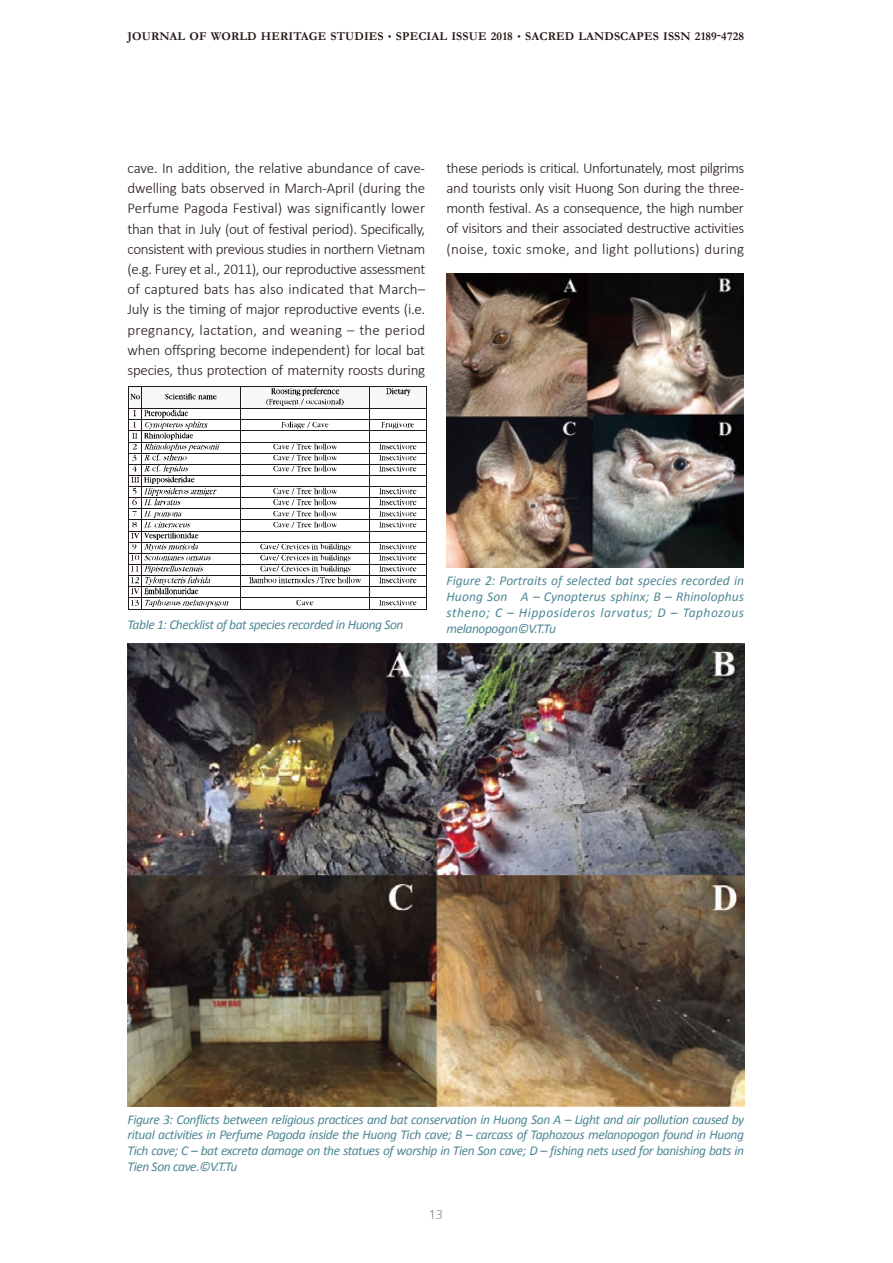
<style>
.page{position:relative;width:893px;height:1263px;background:#fff}
.page>*{position:absolute;margin:0;border:0;box-sizing:border-box;transform-origin:0 0}
.t1{font:300 15px/20.2px "Calibri";letter-spacing:-.015em;color:#231916;text-align:justify}
.t2{font:italic 13.5px/15.9px "Calibri";letter-spacing:-.03em;color:#4f8895;text-align:justify}
.t3{font:300 12.75px "Frutiger";color:#898989}
.t4{font:700 12px "Garamond";letter-spacing:.01em;color:#231916}
.s1{font-family:"Koz Min Pro";font-weight:500}
</style>
<div class="page">
<img style="left:447px;top:274px;width:297px;height:294px">
<img style="left:128px;top:643px;width:616px;height:463px">
<div style="left:141px;top:387px;width:99px;height:21px;background:#f7f7f8"></div>
<img style="left:166px;top:393px;width:51px;height:7px">
<div style="left:241px;top:387px;width:128px;height:21px;background:#f7f7f8"></div>
<img style="left:271px;top:388px;width:30px;height:7px">
<img style="left:302px;top:388px;width:38px;height:7px">
<img style="left:267px;top:398px;width:77px;height:8px">
<div style="left:370px;top:387px;width:56px;height:21px;background:#f7f7f8"></div>
<img style="left:386px;top:388px;width:25px;height:7px">
<hr style="left:141px;top:387px;width:99px;height:1px;background:#231916">
<hr style="left:241px;top:387px;width:128px;height:1px;background:#231916">
<hr style="left:370px;top:387px;width:56px;height:1px;background:#231916">
<img style="left:166px;top:409px;width:22px;height:8px">
<hr style="left:141px;top:408px;width:99px;height:1px;background:#231916">
<hr style="left:241px;top:408px;width:128px;height:1px;background:#231916">
<hr style="left:370px;top:408px;width:56px;height:1px;background:#231916">
<img style="left:166px;top:421px;width:42px;height:7px">
<img style="left:282px;top:421px;width:47px;height:7px">
<img style="left:382px;top:421px;width:32px;height:7px">
<hr style="left:141px;top:420px;width:99px;height:1px;background:#231916">
<hr style="left:241px;top:420px;width:128px;height:1px;background:#231916">
<hr style="left:370px;top:420px;width:56px;height:1px;background:#231916">
<img style="left:166px;top:432px;width:27px;height:7px">
<hr style="left:141px;top:431px;width:99px;height:1px;background:#231916">
<hr style="left:241px;top:431px;width:128px;height:1px;background:#231916">
<hr style="left:370px;top:431px;width:56px;height:1px;background:#231916">
<img style="left:166px;top:443px;width:54px;height:7px">
<img style="left:273px;top:443px;width:64px;height:7px">
<img style="left:379px;top:444px;width:38px;height:6px">
<hr style="left:141px;top:442px;width:99px;height:1px;background:#231916">
<hr style="left:241px;top:442px;width:128px;height:1px;background:#231916">
<hr style="left:370px;top:442px;width:56px;height:1px;background:#231916">
<img style="left:166px;top:454px;width:21px;height:7px">
<img style="left:273px;top:454px;width:64px;height:7px">
<img style="left:379px;top:455px;width:38px;height:6px">
<hr style="left:141px;top:453px;width:99px;height:1px;background:#231916">
<hr style="left:241px;top:453px;width:128px;height:1px;background:#231916">
<hr style="left:370px;top:453px;width:56px;height:1px;background:#231916">
<img style="left:166px;top:465px;width:23px;height:8px">
<img style="left:273px;top:465px;width:64px;height:7px">
<img style="left:379px;top:466px;width:38px;height:6px">
<hr style="left:141px;top:464px;width:99px;height:1px;background:#231916">
<hr style="left:241px;top:464px;width:128px;height:1px;background:#231916">
<hr style="left:370px;top:464px;width:56px;height:1px;background:#231916">
<img style="left:166px;top:476px;width:29px;height:7px">
<hr style="left:141px;top:475px;width:99px;height:1px;background:#231916">
<hr style="left:241px;top:475px;width:128px;height:1px;background:#231916">
<hr style="left:370px;top:475px;width:56px;height:1px;background:#231916">
<img style="left:166px;top:487px;width:51px;height:8px">
<img style="left:273px;top:487px;width:64px;height:8px">
<img style="left:379px;top:488px;width:38px;height:7px">
<hr style="left:141px;top:486px;width:99px;height:1px;background:#231916">
<hr style="left:241px;top:486px;width:128px;height:1px;background:#231916">
<hr style="left:370px;top:486px;width:56px;height:1px;background:#231916">
<img style="left:166px;top:500px;width:15px;height:6px">
<img style="left:273px;top:498px;width:64px;height:8px">
<img style="left:379px;top:499px;width:38px;height:7px">
<hr style="left:141px;top:497px;width:99px;height:1px;background:#231916">
<hr style="left:241px;top:497px;width:128px;height:1px;background:#231916">
<hr style="left:370px;top:497px;width:56px;height:1px;background:#231916">
<img style="left:166px;top:512px;width:16px;height:5px">
<img style="left:273px;top:510px;width:64px;height:7px">
<img style="left:379px;top:511px;width:38px;height:6px">
<hr style="left:141px;top:509px;width:99px;height:1px;background:#231916">
<hr style="left:241px;top:509px;width:128px;height:1px;background:#231916">
<hr style="left:370px;top:509px;width:56px;height:1px;background:#231916">
<img style="left:166px;top:523px;width:25px;height:5px">
<img style="left:273px;top:521px;width:64px;height:7px">
<img style="left:379px;top:522px;width:38px;height:6px">
<hr style="left:141px;top:520px;width:99px;height:1px;background:#231916">
<hr style="left:241px;top:520px;width:128px;height:1px;background:#231916">
<hr style="left:370px;top:520px;width:56px;height:1px;background:#231916">
<img style="left:166px;top:532px;width:33px;height:7px">
<hr style="left:141px;top:531px;width:99px;height:1px;background:#231916">
<hr style="left:241px;top:531px;width:128px;height:1px;background:#231916">
<hr style="left:370px;top:531px;width:56px;height:1px;background:#231916">
<img style="left:166px;top:543px;width:32px;height:7px">
<img style="left:260px;top:543px;width:91px;height:8px">
<img style="left:379px;top:544px;width:38px;height:6px">
<hr style="left:141px;top:542px;width:99px;height:1px;background:#231916">
<hr style="left:241px;top:542px;width:128px;height:1px;background:#231916">
<hr style="left:370px;top:542px;width:56px;height:1px;background:#231916">
<img style="left:166px;top:555px;width:45px;height:6px">
<img style="left:260px;top:554px;width:91px;height:8px">
<img style="left:379px;top:555px;width:38px;height:6px">
<hr style="left:141px;top:553px;width:99px;height:1px;background:#231916">
<hr style="left:241px;top:553px;width:128px;height:1px;background:#231916">
<hr style="left:370px;top:553px;width:56px;height:1px;background:#231916">
<img style="left:166px;top:565px;width:16px;height:7px">
<img style="left:182px;top:566px;width:22px;height:6px">
<img style="left:260px;top:565px;width:91px;height:8px">
<img style="left:379px;top:566px;width:38px;height:6px">
<hr style="left:141px;top:564px;width:99px;height:1px;background:#231916">
<hr style="left:241px;top:564px;width:128px;height:1px;background:#231916">
<hr style="left:370px;top:564px;width:56px;height:1px;background:#231916">
<img style="left:166px;top:576px;width:45px;height:8px">
<img style="left:249px;top:576px;width:71px;height:8px">
<img style="left:320px;top:576px;width:41px;height:8px">
<img style="left:379px;top:577px;width:38px;height:7px">
<hr style="left:141px;top:575px;width:99px;height:1px;background:#231916">
<hr style="left:241px;top:575px;width:128px;height:1px;background:#231916">
<hr style="left:370px;top:575px;width:56px;height:1px;background:#231916">
<img style="left:166px;top:588px;width:33px;height:7px">
<hr style="left:141px;top:587px;width:99px;height:1px;background:#231916">
<hr style="left:241px;top:587px;width:128px;height:1px;background:#231916">
<hr style="left:370px;top:587px;width:56px;height:1px;background:#231916">
<img style="left:166px;top:599px;width:63px;height:7px">
<img style="left:297px;top:599px;width:17px;height:7px">
<img style="left:379px;top:600px;width:38px;height:6px">
<hr style="left:141px;top:598px;width:99px;height:1px;background:#231916">
<hr style="left:241px;top:598px;width:128px;height:1px;background:#231916">
<hr style="left:370px;top:598px;width:56px;height:1px;background:#231916">
<svg style="left:128px;top:387px;width:38px;height:223px"></svg>
<hr style="left:141px;top:609px;width:99px;height:1px;background:#231916">
<svg style="left:240px;top:387px;width:1px;height:223px"></svg>
<hr style="left:241px;top:609px;width:128px;height:1px;background:#231916">
<svg style="left:369px;top:387px;width:1px;height:223px"></svg>
<hr style="left:370px;top:609px;width:56px;height:1px;background:#231916">
<svg style="left:426px;top:387px;width:1px;height:223px"></svg>
<p class="t4" style="left:128px;top:28px;width:618px">JOURNAL OF WORLD HERITAGE STUDIES<span class="s1">・</span>SPECIAL ISSUE 2018<span class="s1">・</span>SACRED LANDSCAPES ISSN 2189-4728</p>
<p class="t1" style="left:128px;top:158px;width:299px">cave. In addition, the relative abundance of cave&shy;dwelling bats observed in March-April (during the Perfume Pagoda Festival) was significantly lower than that in July (out of festival period). Specifically, consistent with previous studies in northern Vietnam (e.g. Furey et al., 2011), our reproductive assessment of captured bats has also indicated that March– July is the timing of major reproductive events (i.e. pregnancy, lactation, and weaning – the period when offspring become independent) for local bat species, thus protection of maternity roosts during</p>
<p class="t1" style="left:446px;top:158px;width:299px">these periods is critical. Unfortunately, most pilgrims and tourists only visit Huong Son during the three&shy;month festival. As a consequence, the high number of visitors and their associated destructive activities (noise, toxic smoke, and light pollutions) during</p>
<p class="t2" style="left:128px;top:616px;width:278px">Table 1: Checklist of bat species recorded in Huong Son</p>
<p class="t2" style="left:446px;top:572px;width:299px">Figure 2: Portraits of selected bat species recorded in Huong Son A – Cynopterus sphinx; B – Rhinolophus stheno; C – Hipposideros larvatus; D – Taphozous melanopogon©V.T.Tu</p>
<p class="t2" style="left:128px;top:1110px;width:618px">Figure 3: Conflicts between religious practices and bat conservation in Huong Son A – Light and air pollution caused by ritual activities in Perfume Pagoda inside the Huong Tich cave; B – carcass of Taphozous melanopogon found in Huong Tich cave; C – bat excreta damage on the statues of worship in Tien Son cave; D – fishing nets used for banishing bats in Tien Son cave.©V.T.Tu</p>
<p class="t3" style="left:429px;top:1205px;width:16px">13</p>
</div>
